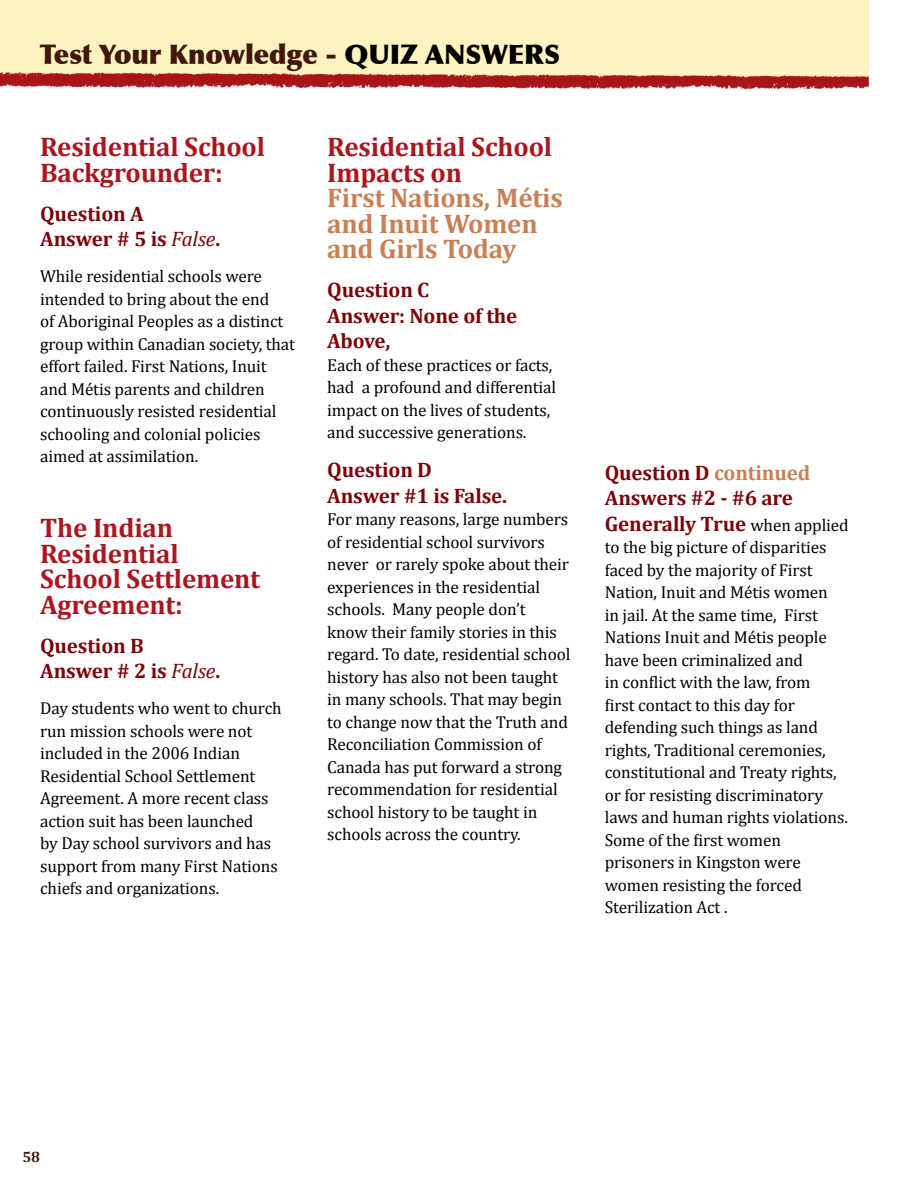
<style>
.page{position:relative;width:918px;height:1188px;background:#fff}
.page>*{position:absolute;margin:0;border:0;box-sizing:border-box;transform-origin:0 0}
.subhead{font:700 27px/25.5px "Cambria";letter-spacing:-.005em;color:#a9161f}
.subhead-2{font:700 27px/25.5px "Cambria";letter-spacing:-.005em;color:#c88054}
.Headline_1{font:900 27px "Optima";letter-spacing:-.005em;color:#41180c}
.Body_copy{font:700 21px/25.5px "Cambria";letter-spacing:-.005em;color:#7b0309}
.Body_copy-2{font:17.25px/22.5px "Cambria";letter-spacing:-.005em;color:#000}
.subhead-3{font:700 15px "Cambria";color:#41180c}
.s1{color:#000}
.s2{font-weight:400;font-style:italic}
.s3{color:#a9161f}
.s4{color:#c88054}
.s5{font-weight:400;font-size:17.25px;color:#000}
</style>
<div class="page">
<div style="left:0;top:0;width:868px;height:82px;background:#fff4c1"></div>
<img style="left:423px;top:74px;width:445px;height:16px">
<img style="left:0;top:73px;width:423px;height:15px">
<p class="Headline_1" style="left:40px;top:38px;width:522px">Test Your Knowledge - <span class="s1">QUIZ ANSWERS</span></p>
<p class="subhead" style="left:40px;top:133px;width:226px">Residential School<br>Backgrounder:</p>
<p class="Body_copy" style="left:40px;top:200px;width:182px">Question A<br>Answer # 5 is <span class="s2">False</span>.</p>
<p class="Body_copy-2" style="left:40px;top:265px;width:256px">While residential schools were intended to bring about the end<br>of Aboriginal Peoples as a distinct group within Canadian society, that effort failed. First Nations, Inuit and Métis parents and children continuously resisted residential schooling and colonial policies aimed at assimilation.</p>
<p class="subhead" style="left:40px;top:514px;width:222px">The Indian<br>Residential<br>School Settlement<br>Agreement:</p>
<p class="Body_copy" style="left:40px;top:632px;width:182px">Question B<br>Answer # 2 is <span class="s2">False</span>.</p>
<p class="Body_copy-2" style="left:40px;top:697px;width:243px">Day students who went to church run mission schools were not included in the 2006 Indian<br>Residential School Settlement<br>Agreement. A more recent class action suit has been launched<br>by Day school survivors and has support from many First Nations chiefs and organizations.</p>
<p class="subhead-2" style="left:327px;top:133px;width:237px"><span class="s3">Residential School<br>Impacts on<br></span>First Nations, Métis and Inuit Women and Girls Today</p>
<p class="Body_copy" style="left:327px;top:277px;width:192px">Question C<br>Answer: None of the<br>Above,</p>
<p class="Body_copy-2" style="left:327px;top:354px;width:230px">Each of these practices or facts, had a profound and differential impact on the lives of students, and successive generations.</p>
<p class="Body_copy" style="left:327px;top:457px;width:181px">Question D<br>Answer #1 is False.</p>
<p class="Body_copy-2" style="left:327px;top:508px;width:245px">For many reasons, large numbers of residential school survivors never or rarely spoke about their experiences in the residential schools. Many people don’t know their family stories in this regard. To date, residential school history has also not been taught in many schools. That may begin to change now that the Truth and<br>Reconciliation Commission of<br>Canada has put forward a strong recommendation for residential school history to be taught in schools across the country.</p>
<p class="Body_copy" style="left:605px;top:459px;width:246px">Question D <span class="s4">continued<br></span>Answers #2 - #6 are<br>Generally True <span class="s5">when applied</span></p>
<p class="Body_copy-2" style="left:605px;top:536px;width:245px">to the big picture of disparities faced by the majority of First<br>Nation, Inuit and Métis women<br>in jail. At the same time, First<br>Nations Inuit and Métis people have been criminalized and<br>in conflict with the law, from<br>first contact to this day for defending such things as land rights, Traditional ceremonies, constitutional and Treaty rights, or for resisting discriminatory laws and human rights violations.<br>Some of the first women prisoners in Kingston were women resisting the forced<br>Sterilization Act .</p>
<p class="subhead-3" style="left:22px;top:1146px;width:19px">58</p>
</div>
